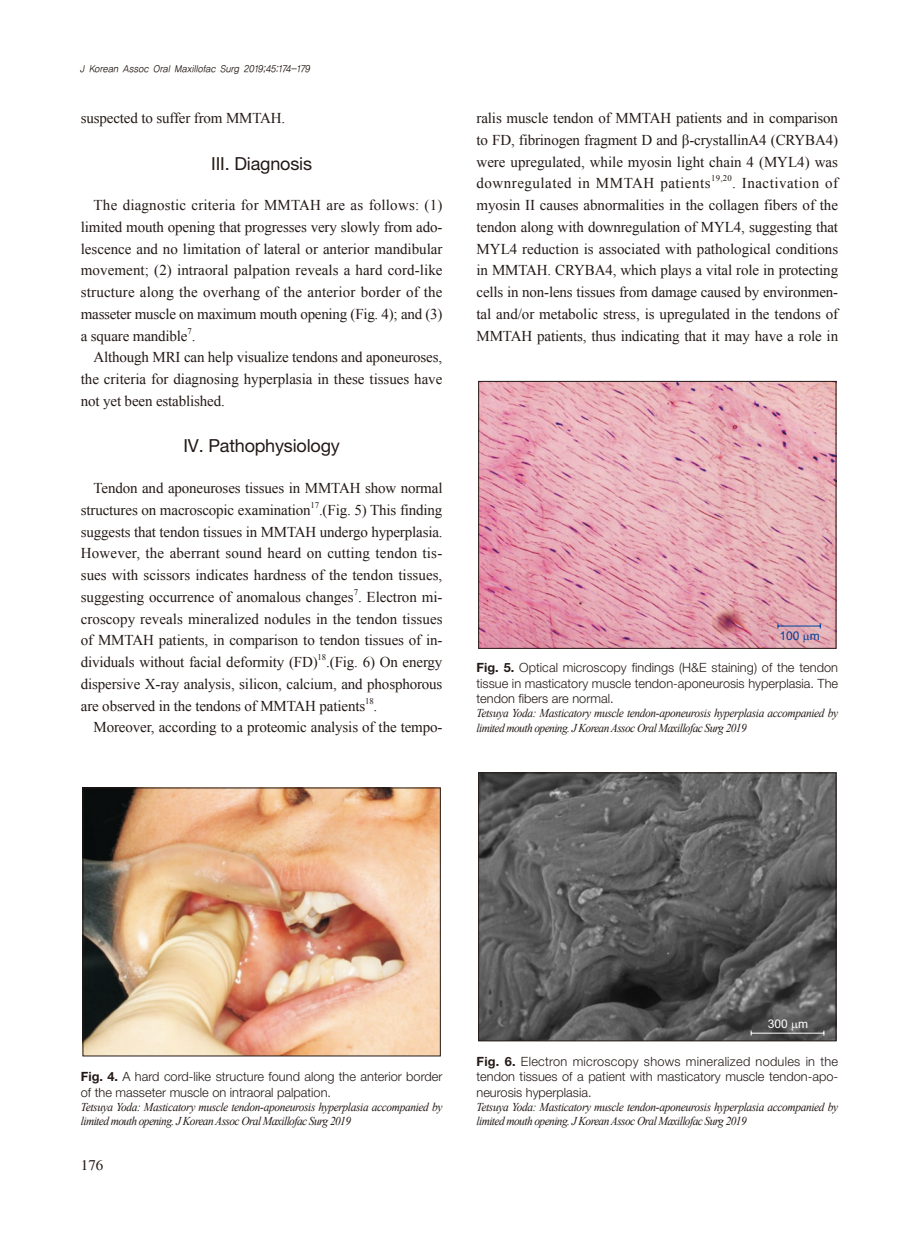
<style>
.page{position:relative;width:919px;height:1238px;background:#fff}
.page>*{position:absolute;margin:0;border:0;box-sizing:border-box;transform-origin:0 0}
.서론{font:18px "Helvetica Neue LT Pro";letter-spacing:-.01em;color:#231916}
.본문{font:15px/21.8px "Times New Roman";letter-spacing:-.01em;color:#231916;text-align:justify}
.t1{font:15px "Times";color:#231916}
.표__그림_제목{font:300 12.75px/15.3px "Helvetica Neue LT Pro";color:#231916;text-align:justify}
.표__그림_참고문헌{font:italic 12px/14.4px "Times New Roman";letter-spacing:-.03em;color:#231916;scale:.95 1}
.t2{font:12px "Arial";color:#004098}
.t3{font:12px "Arial";color:#fff}
.t4{font:italic 10.5px "YDIYGO120 KS Cpc EUC H";color:#231916;scale:.9 1}
.본문-2{font:8.7px "Times New Roman";letter-spacing:-.01em;color:#231916}
.s1{font-weight:700}
</style>
<div class="page">
<img style="left:85px;top:789px;width:353px;height:265px">
<div style="left:83px;top:787px;width:357px;height:269px;border:1px solid #231916"></div>
<img style="left:480px;top:383px;width:354px;height:263px">
<div style="left:478px;top:381px;width:358px;height:267px;border:1px solid #231916"></div>
<hr style="left:777px;top:625px;width:43px;height:1px;background:#004098">
<img style="left:480px;top:774px;width:354px;height:265px">
<div style="left:478px;top:772px;width:358px;height:269px;border:1px solid #231916"></div>
<hr style="left:751px;top:1032px;width:73px;height:1px;background:#fff">
<svg style="left:803px;top:635px;width:6px;height:8px"></svg>
<svg style="left:792px;top:1023px;width:5px;height:7px"></svg>
<p class="t4" style="left:80px;top:64px;width:259px">J Korean Assoc Oral Maxillofac Surg 2019;45:174-179</p>
<p class="본문" style="left:81px;top:107px;width:206px">suspected to suffer from MMTAH.</p>
<p class="서론" style="left:211px;top:152px;width:102px">III. Diagnosis</p>
<p class="본문" style="left:81px;top:194px;width:363px;text-indent:13px">The diagnostic criteria for MMTAH are as follows: (1) limited mouth opening that progresses very slowly from ado&shy;lescence and no limitation of lateral or anterior mandibular movement; (2) intraoral palpation reveals a hard cord-like structure along the overhang of the anterior border of the masseter muscle on maximum mouth opening (Fig. 4); and (3) a square mandible .</p>
<p class="본문-2" style="left:187px;top:325px;width:6px">7</p>
<p class="본문" style="left:81px;top:346px;width:363px;text-indent:13px">Although MRI can help visualize tendons and aponeuroses, the criteria for diagnosing hyperplasia in these tissues have not yet been established.</p>
<p class="서론" style="left:183px;top:435px;width:158px">IV. Pathophysiology</p>
<p class="본문" style="left:81px;top:477px;width:363px;text-indent:13px">Tendon and aponeuroses tissues in MMTAH show normal structures on macroscopic examination</p>
<p class="본문-2" style="left:310px;top:499px;width:10px">17</p>
<p class="본문" style="left:81px;top:498px;width:363px;text-indent:238px">.(Fig. 5) This finding suggests that tendon tissues in MMTAH undergo hyperplasia.<br>However, the aberrant sound heard on cutting tendon tis&shy;sues with scissors indicates hardness of the tendon tissues, suggesting occurrence of anomalous changes . Electron mi-</p>
<p class="본문-2" style="left:353px;top:586px;width:6px">7</p>
<p class="본문" style="left:81px;top:607px;width:363px">croscopy reveals mineralized nodules in the tendon tissues of MMTAH patients, in comparison to tendon tissues of in&shy;dividuals without facial deformity (FD)</p>
<p class="본문-2" style="left:317px;top:651px;width:10px">18</p>
<p class="본문" style="left:81px;top:651px;width:363px;text-indent:245px">.(Fig. 6) On energy dispersive X-ray analysis, silicon, calcium, and phosphorous are observed in the tendons of MMTAH patients</p>
<p class="본문-2" style="left:365px;top:694px;width:10px">18</p>
<p class="본문" style="left:373px;top:694px;width:5px">.</p>
<p class="본문" style="left:94px;top:716px;width:350px">Moreover, according to a proteomic analysis of the tempo-</p>
<p class="본문" style="left:476px;top:107px;width:363px">ralis muscle tendon of MMTAH patients and in comparison to FD, fibrinogen fragment D and β-crystallinA4 (CRYBA4) were upregulated, while myosin light chain 4 (MYL4) was downregulated in MMTAH patients</p>
<p class="본문-2" style="left:711px;top:172px;width:22px">19,20</p>
<p class="본문" style="left:476px;top:172px;width:363px;text-indent:255px">. Inactivation of myosin II causes abnormalities in the collagen fibers of the tendon along with downregulation of MYL4, suggesting that MYL4 reduction is associated with pathological conditions in MMTAH. CRYBA4, which plays a vital role in protecting cells in non-lens tissues from damage caused by environmen&shy;tal and/or metabolic stress, is upregulated in the tendons of MMTAH patients, thus indicating that it may have a role in</p>
<p class="t2" style="left:779px;top:629px;width:42px">100 m</p>
<p class="표__그림_제목" style="left:476px;top:660px;width:363px"><span class="s1">Fig. 5.</span> Optical microscopy findings (H&amp;E staining) of the tendon tissue in masticatory muscle tendon-aponeurosis hyperplasia. The tendon fibers are normal.</p>
<p class="표__그림_참고문헌" style="left:476px;top:706px;width:382px">Tetsuya Yoda: Masticatory muscle tendon-aponeurosis hyperplasia accompanied by limited mouth opening. J Korean Assoc Oral Maxillofac Surg 2019</p>
<p class="표__그림_제목" style="left:81px;top:1068px;width:363px"><span class="s1">Fig. 4.</span> A hard cord-like structure found along the anterior border of the masseter muscle on intraoral palpation.</p>
<p class="표__그림_참고문헌" style="left:81px;top:1099px;width:382px">Tetsuya Yoda: Masticatory muscle tendon-aponeurosis hyperplasia accompanied by limited mouth opening. J Korean Assoc Oral Maxillofac Surg 2019</p>
<p class="t1" style="left:81px;top:1156px;width:24px">176</p>
<p class="t3" style="left:767px;top:1017px;width:42px">300 m</p>
<p class="표__그림_제목" style="left:476px;top:1053px;width:363px"><span class="s1">Fig. 6.</span> Electron microscopy shows mineralized nodules in the tendon tissues of a patient with masticatory muscle tendon-apo&shy;neurosis hyperplasia.</p>
<p class="표__그림_참고문헌" style="left:476px;top:1099px;width:382px">Tetsuya Yoda: Masticatory muscle tendon-aponeurosis hyperplasia accompanied by limited mouth opening. J Korean Assoc Oral Maxillofac Surg 2019</p>
</div>
